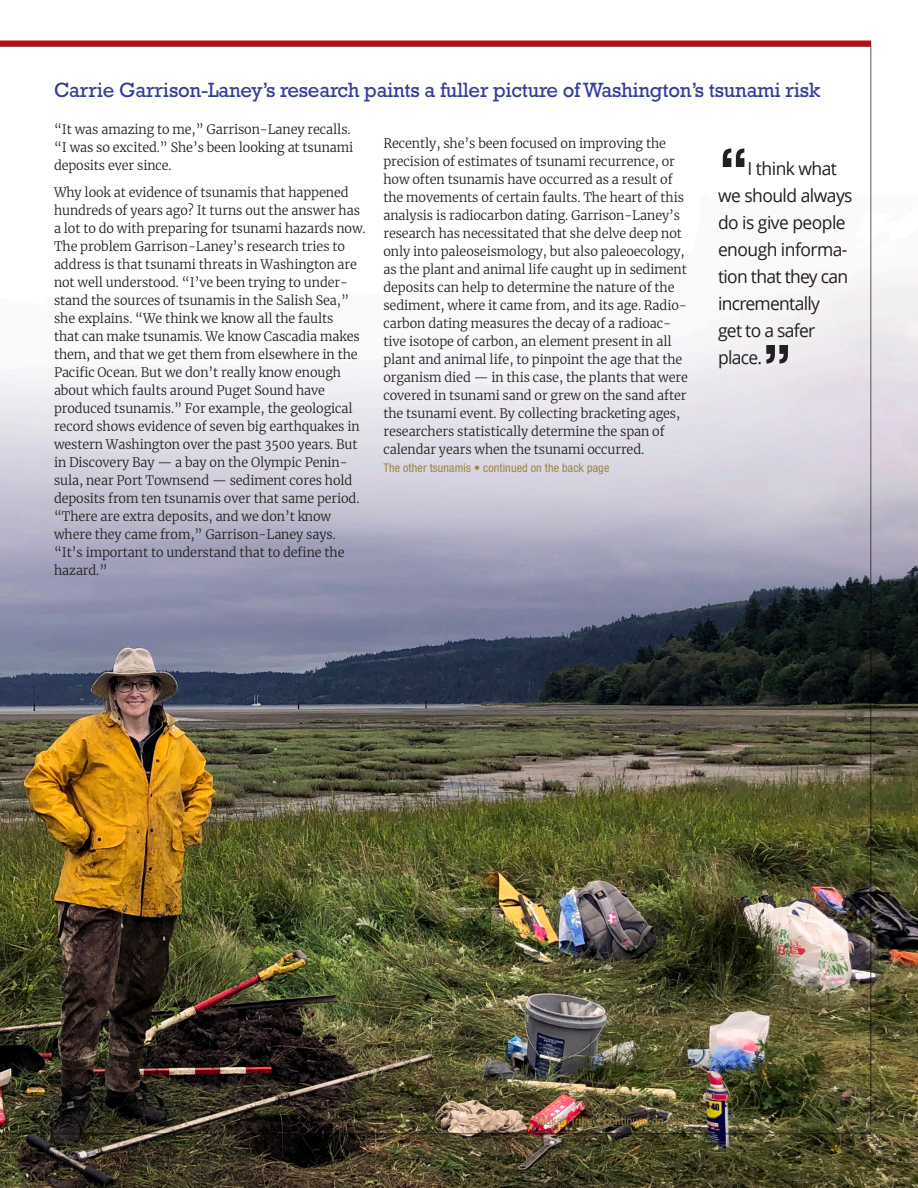
<style>
.page{position:relative;width:918px;height:1188px;background:#fff}
.page>*{position:absolute;margin:0;border:0;box-sizing:border-box;transform-origin:0 0}
.new_Deck{font:700 54px "Rockwell Std";color:#231f20}
.Rockwell_14_17{font:21px "Rockwell Std";letter-spacing:-.01em;color:#353e99}
.new_Deck-2{font:18px/27px "Open Sans";letter-spacing:-.03em;color:#231f20}
.Body_Text{font:300 13.05px/18px "Merriweather";letter-spacing:-.005em;color:#231f20}
.cap{font:condensed 12px "Helvetica Neue LT Std";letter-spacing:.01em;color:#9c834b}
.Body_Text-2{font:300 12px "Rockwell Std";letter-spacing:-.005em;color:#435a2e}
.s1{font-weight:400}
</style>
<div class="page">
<img style="left:0;top:196px;width:918px;height:992px">
<img style="left:0;top:46px;width:871px;height:1088px">
<div style="left:0;top:40px;width:871px;height:6px;background:#b70f17"></div>
<p class="Rockwell_14_17" style="left:54px;top:78px;width:768px">Carrie Garrison-Laney’s research paints a fuller picture of Washington’s tsunami risk</p>
<p class="Body_Text" style="left:54px;top:120px;width:301px">“It was amazing to me,” Garrison-Laney recalls. “I was so excited.” She’s been looking at tsunami deposits ever since.</p>
<p class="Body_Text" style="left:54px;top:183px;width:313px">Why look at evidence of tsunamis that happened hundreds of years ago? It turns out the answer has a lot to do with preparing for tsunami hazards now.<br>The problem Garrison-Laney’s research tries to address is that tsunami threats in Washington are not well understood. “I’ve been trying to under&shy;stand the sources of tsunamis in the Salish Sea,” she explains. “We think we know all the faults<br>that can make tsunamis. We know Cascadia makes them, and that we get them from elsewhere in the Pacific Ocean. But we don’t really know enough about which faults around Puget Sound have produced tsunamis.” For example, the geological record shows evidence of seven big earthquakes in western Washington over the past 3500 years. But in Discovery Bay — a bay on the Olympic Penin&shy;sula, near Port Townsend — sediment cores hold deposits from ten tsunamis over that same period. “There are extra deposits, and we don’t know where they came from,” Garrison-Laney says. “It’s important to understand that to define the hazard.”</p>
<p class="Body_Text" style="left:383px;top:134px;width:306px">Recently, she’s been focused on improving the precision of estimates of tsunami recurrence, or how often tsunamis have occurred as a result of the movements of certain faults. The heart of this analysis is radiocarbon dating. Garrison-Laney’s research has necessitated that she delve deep not only into paleoseismology, but also paleoecology, as the plant and animal life caught up in sediment deposits can help to determine the nature of the sediment, where it came from, and its age. Radio&shy;carbon dating measures the decay of a radioac&shy;tive isotope of carbon, an element present in all plant and animal life, to pinpoint the age that the organism died — in this case, the plants that were covered in tsunami sand or grew on the sand after the tsunami event. By collecting bracketing ages, researchers statistically determine the span of calendar years when the tsunami occurred.</p>
<p class="cap" style="left:383px;top:461px;width:227px">The other tsunamis • continued on the back page</p>
<p class="new_Deck" style="left:718px;top:135px;width:33px">“</p>
<p class="new_Deck-2" style="left:718px;top:154px;width:136px;text-indent:30px">I think what we should always do is give people enough informa&shy;tion that they can incrementally<br>get to a safer place.</p>
<p class="new_Deck" style="left:762px;top:332px;width:33px">”</p>
<p class="cap" style="left:537px;top:1113px;width:162px">Makah Tribe • continued on page 8</p>
<p class="Body_Text-2" style="left:388px;top:1142px;width:42px">Sea Star</p>
<p class="Body_Text-2" style="left:556px;top:1142px;width:73px">Summer <span class="s1">2023</span></p>
<p class="Body_Text-2" style="left:858px;top:1142px;width:8px">7</p>
</div>
